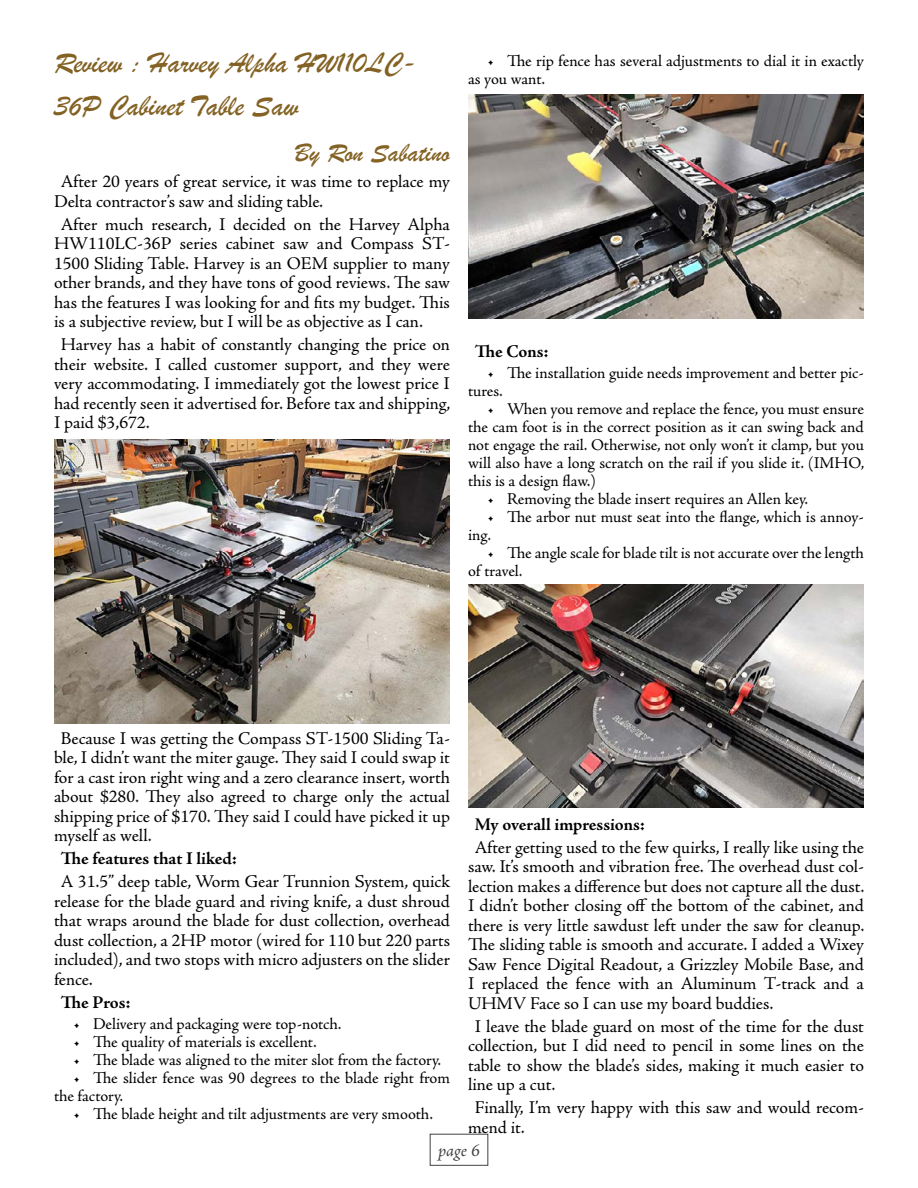
<style>
.page{position:relative;width:918px;height:1188px;background:#fff}
.page>*{position:absolute;margin:0;border:0;box-sizing:border-box;transform-origin:0 0}
.Marker_felt{font:30px/43.2px "Brush Script";color:#836223}
.marker_felt_author{font:27px "Brush Script";color:#836223}
.Final_Basic{font:18px/19.5px "Adobe Jenson Pro";letter-spacing:-.005em;color:#000;text-align:justify}
.Final_Basic-2{font:700 18px "Adobe Jenson Pro";letter-spacing:-.01em;color:#000}
.t1{font:italic 18px "Adobe Jenson Pro";color:#000}
.t2{font:16.5px/18px "Adobe Jenson Pro";letter-spacing:-.005em;color:#000}
</style>
<div class="page">
<img style="left:54px;top:440px;width:396px;height:283px">
<img style="left:468px;top:95px;width:396px;height:223px">
<img style="left:468px;top:584px;width:396px;height:223px">
<p class="Marker_felt" style="left:54px;top:41px;width:365px">Review : Harvey Alpha HW110LC-<br>36P Cabinet Table Saw</p>
<p class="marker_felt_author" style="left:294px;top:135px;width:157px">By Ron Sabatino</p>
<p class="Final_Basic" style="left:54px;top:172px;width:397px;text-indent:7px">After 20 years of great service, it was time to replace my<br>Delta contractor’s saw and sliding table.</p>
<p class="Final_Basic" style="left:54px;top:215px;width:398px;text-indent:7px">After much research, I decided on the Harvey Alpha HW110LC-36P series cabinet saw and Compass ST-1500 Sliding Table. Harvey is an OEM supplier to many other brands, and they have tons of good reviews. The saw has the features I was looking for and fits my budget. This is a subjective review, but I will be as objective as I can.</p>
<p class="Final_Basic" style="left:54px;top:335px;width:398px;text-indent:7px">Harvey has a habit of constantly changing the price on their website. I called customer support, and they were very accommodating. I immediately got the lowest price I had recently seen it advertised for. Before tax and shipping, I paid $3,672.</p>
<p class="t2" style="left:468px;top:52px;width:398px;text-indent:20px">• The rip fence has several adjustments to dial it in exactly as you want.</p>
<p class="Final_Basic-2" style="left:475px;top:341px;width:75px">The Cons:</p>
<p class="t2" style="left:468px;top:365px;width:398px;text-indent:20px">• The installation guide needs improvement and better pic&shy;tures.</p>
<p class="t2" style="left:468px;top:401px;width:398px;text-align:justify;text-indent:20px">• When you remove and replace the fence, you must ensure the cam foot is in the correct position as it can swing back and not engage the rail. Otherwise, not only won’t it clamp, but you will also have a long scratch on the rail if you slide it. (IMHO, this is a design flaw.)</p>
<p class="t2" style="left:488px;top:491px;width:322px">• Removing the blade insert requires an Allen key.</p>
<p class="t2" style="left:468px;top:509px;width:398px;text-indent:20px">• The arbor nut must seat into the flange, which is annoy&shy;ing.</p>
<p class="t2" style="left:468px;top:545px;width:397px;text-indent:20px">• The angle scale for blade tilt is not accurate over the length of travel.</p>
<p class="Final_Basic" style="left:54px;top:729px;width:398px;text-indent:7px">Because I was getting the Compass ST-1500 Sliding Ta&shy;ble, I didn’t want the miter gauge. They said I could swap it for a cast iron right wing and a zero clearance insert, worth about $280. They also agreed to charge only the actual shipping price of $170. They said I could have picked it up myself as well.</p>
<p class="Final_Basic-2" style="left:61px;top:848px;width:178px">The features that I liked:</p>
<p class="Final_Basic" style="left:54px;top:872px;width:398px;text-indent:7px">A 31.5” deep table, Worm Gear Trunnion System, quick release for the blade guard and riving knife, a dust shroud that wraps around the blade for dust collection, overhead dust collection, a 2HP motor (wired for 110 but 220 parts included), and two stops with micro adjusters on the slider fence.</p>
<p class="Final_Basic-2" style="left:61px;top:992px;width:71px">The Pros:</p>
<p class="t2" style="left:74px;top:1016px;width:270px">• Delivery and packaging were top-notch.</p>
<p class="t2" style="left:74px;top:1034px;width:245px">• The quality of materials is excellent.</p>
<p class="t2" style="left:74px;top:1052px;width:369px">• The blade was aligned to the miter slot from the factory.</p>
<p class="t2" style="left:54px;top:1070px;width:397px;text-indent:20px">• The slider fence was 90 degrees to the blade right from the factory.</p>
<p class="t2" style="left:74px;top:1106px;width:361px">• The blade height and tilt adjustments are very smooth.</p>
<p class="Final_Basic-2" style="left:475px;top:814px;width:171px">My overall impressions:</p>
<p class="Final_Basic" style="left:468px;top:838px;width:398px;text-indent:7px">After getting used to the few quirks, I really like using the saw. It’s smooth and vibration free. The overhead dust col&shy;lection makes a difference but does not capture all the dust.<br>I didn’t bother closing off the bottom of the cabinet, and there is very little sawdust left under the saw for cleanup.<br>The sliding table is smooth and accurate. I added a Wixey Saw Fence Digital Readout, a Grizzley Mobile Base, and I replaced the fence with an Aluminum T-track and a UHMV Face so I can use my board buddies.</p>
<p class="Final_Basic" style="left:468px;top:1017px;width:398px;text-indent:7px">I leave the blade guard on most of the time for the dust collection, but I did need to pencil in some lines on the table to show the blade’s sides, making it much easier to line up a cut.</p>
<p class="Final_Basic" style="left:468px;top:1098px;width:398px;text-indent:7px">Finally, I’m very happy with this saw and would recom&shy;mend it.</p>
<p class="t1" style="left:438px;top:1140px;width:43px">page 6</p>
</div>
